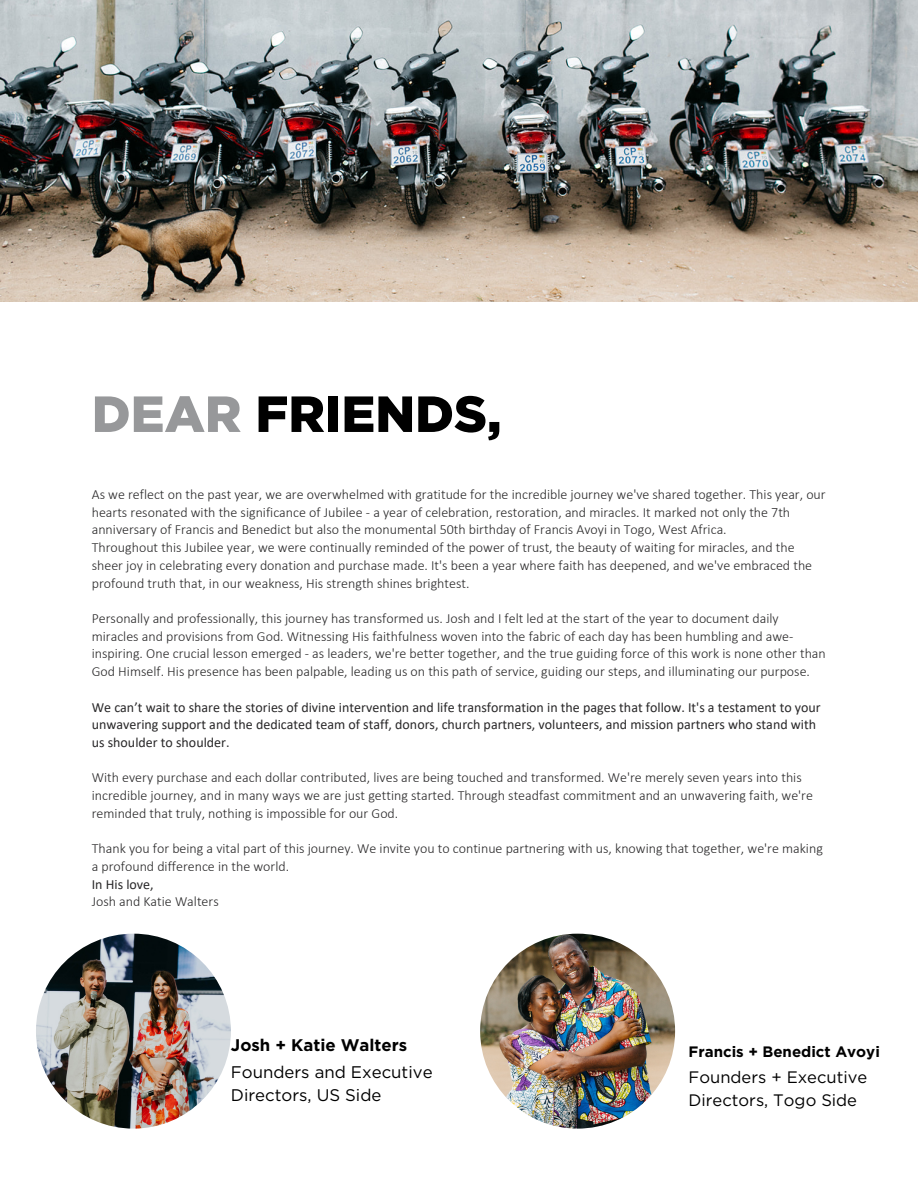
<style>
.page{position:relative;width:918px;height:1188px;background:#fff}
.page>*{position:absolute;margin:0;border:0;box-sizing:border-box;transform-origin:0 0}
.t1{font:900 50.7px "Gotham";color:#000}
.t2{font:16.8px/22.8px "Gotham";color:#000}
.t3{font:700 16.8px "Gotham";color:#000}
.t4{font:16.65px/22.5px "Gotham";color:#000}
.t5{font:700 15.15px "Gotham";color:#000}
.t6{font:300 13.95px/17.7px "Calibri";color:#292829}
.t7{font:13.95px/17.7px "Calibri";color:#292829}
.s1{color:#97989a}
</style>
<div class="page">
<img style="left:480px;top:934px;width:195px;height:195px;border-radius:50%">
<img style="left:36px;top:934px;width:195px;height:195px;border-radius:50%">
<img style="left:0;top:0;width:918px;height:301px">
<p class="t1" style="left:92px;top:383px;width:411px"><span class="s1">DEAR</span> FRIENDS,</p>
<p class="t6" style="left:92px;top:487px;width:735px">As we reflect on the past year, we are overwhelmed with gratitude for the incredible journey we've shared together. This year, our hearts resonated with the significance of Jubilee - a year of celebration, restoration, and miracles. It marked not only the 7th anniversary of Francis and Benedict but also the monumental 50th birthday of Francis Avoyi in Togo, West Africa.</p>
<p class="t6" style="left:92px;top:540px;width:722px">Throughout this Jubilee year, we were continually reminded of the power of trust, the beauty of waiting for miracles, and the sheer joy in celebrating every donation and purchase made. It's been a year where faith has deepened, and we've embraced the profound truth that, in our weakness, His strength shines brightest.</p>
<p class="t6" style="left:92px;top:611px;width:736px">Personally and professionally, this journey has transformed us. Josh and I felt led at the start of the year to document daily miracles and provisions from God. Witnessing His faithfulness woven into the fabric of each day has been humbling and awe&shy;inspiring. One crucial lesson emerged - as leaders, we're better together, and the true guiding force of this work is none other than God Himself. His presence has been palpable, leading us on this path of service, guiding our steps, and illuminating our purpose.</p>
<p class="t7" style="left:92px;top:699px;width:731px">We can’t wait to share the stories of divine intervention and life transformation in the pages that follow. It's a testament to your unwavering support and the dedicated team of staff, donors, church partners, volunteers, and mission partners who stand with us shoulder to shoulder.</p>
<p class="t6" style="left:92px;top:770px;width:723px">With every purchase and each dollar contributed, lives are being touched and transformed. We're merely seven years into this incredible journey, and in many ways we are just getting started. Through steadfast commitment and an unwavering faith, we're reminded that truly, nothing is impossible for our God.</p>
<p class="t6" style="left:92px;top:841px;width:733px">Thank you for being a vital part of this journey. We invite you to continue partnering with us, knowing that together, we're making a profound difference in the world.</p>
<p class="t7" style="left:92px;top:876px;width:63px">In His love,</p>
<p class="t6" style="left:92px;top:894px;width:128px">Josh and Katie Walters</p>
<p class="t3" style="left:231px;top:1035px;width:178px">Josh + Katie Walters</p>
<p class="t2" style="left:231px;top:1061px;width:203px">Founders and Executive<br>Directors, US Side</p>
<p class="t5" style="left:689px;top:1042px;width:193px">Francis + Benedict Avoyi</p>
<p class="t4" style="left:689px;top:1066px;width:180px">Founders + Executive<br>Directors, Togo Side</p>
</div>
